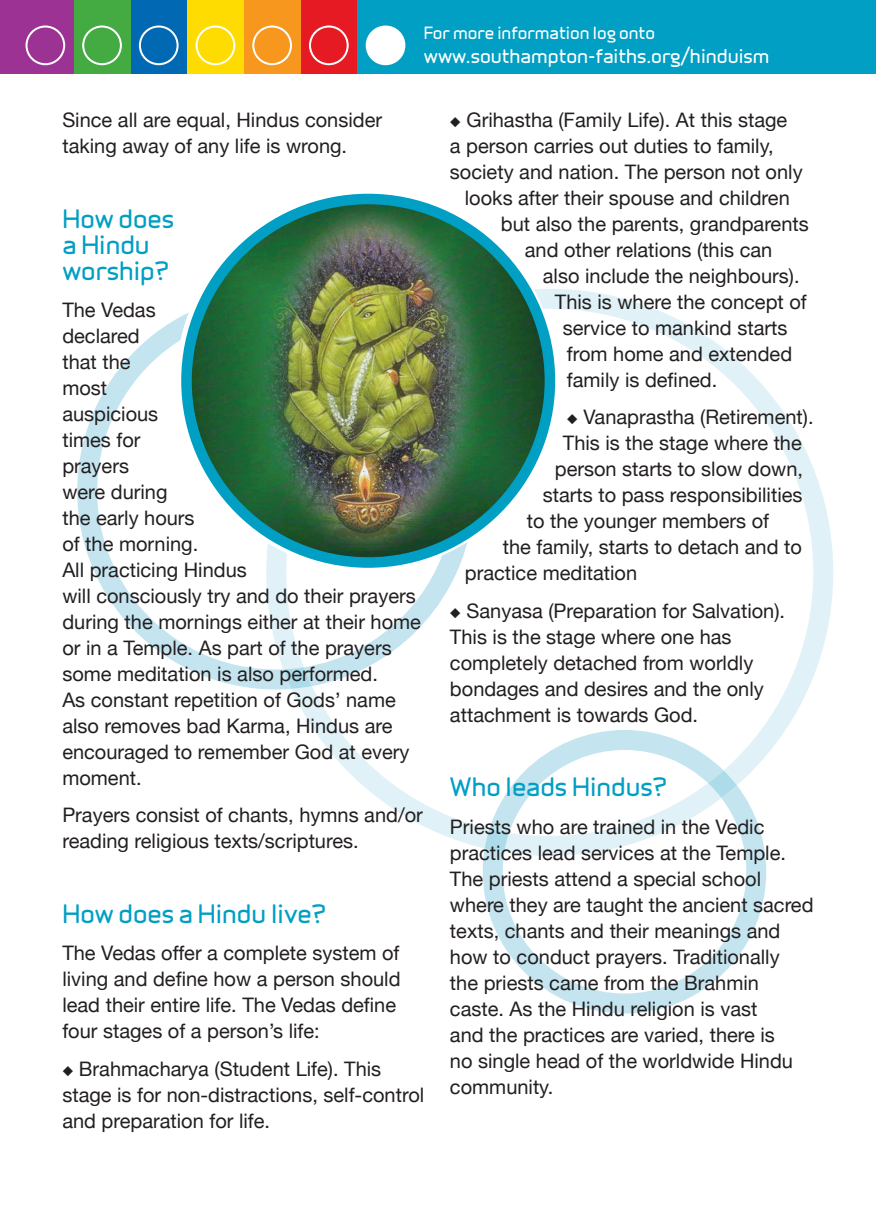
<style>
.page{position:relative;width:876px;height:1225px;background:#fff}
.page>*{position:absolute;margin:0;border:0;box-sizing:border-box;transform-origin:0 0}
.t1{font:24px/26px "Infinity T Bold";color:#009fc3}
.t2{font:20px/26px "Helvetica Neue";color:#231f20}
.t3{font:18px "Infinity T Bold";color:#fff}
.t4{font:16px "Infinity T Bold";color:#fff}
</style>
<div class="page">
<div style="left:0;top:0;width:876px;height:74px;background:#009fc3"></div>
<div style="left:300px;top:0;width:57px;height:74px;background:#e51a23"></div>
<div style="left:244px;top:0;width:56px;height:74px;background:#f7971d"></div>
<div style="left:187px;top:0;width:57px;height:74px;background:#ffdc01"></div>
<div style="left:130px;top:0;width:57px;height:74px;background:#0168b3"></div>
<div style="left:74px;top:0;width:56px;height:74px;background:#44aa42"></div>
<div style="left:0;top:0;width:74px;height:74px;background:#9c3293"></div>
<div style="left:26px;top:26px;width:39px;height:39px;border:2px solid #fff;border-radius:50%"></div>
<div style="left:82px;top:26px;width:40px;height:39px;border:2px solid #fff;border-radius:50%"></div>
<div style="left:139px;top:26px;width:40px;height:39px;border:2px solid #fff;border-radius:50%"></div>
<div style="left:196px;top:26px;width:39px;height:39px;border:2px solid #fff;border-radius:50%"></div>
<div style="left:252px;top:26px;width:40px;height:39px;border:2px solid #fff;border-radius:50%"></div>
<div style="left:309px;top:26px;width:40px;height:39px;border:2px solid #fff;border-radius:50%"></div>
<div style="left:367px;top:27px;width:37px;height:37px;background:#fff;border-radius:50%"></div>
<div style="left:366px;top:26px;width:39px;height:39px;border:2px solid #fff;border-radius:50%"></div>
<svg style="left:77px;top:316px;width:189px;height:373px"></svg>
<svg style="left:266px;top:289px;width:567px;height:559px"></svg>
<svg style="left:283px;top:667px;width:29px;height:22px"></svg>
<svg style="left:483px;top:730px;width:283px;height:283px"></svg>
<svg style="left:485px;top:770px;width:252px;height:82px"></svg>
<img style="left:186px;top:199px;width:364px;height:363px">
<div style="left:181px;top:194px;width:374px;height:374px;border:11px solid #009fc3;border-radius:50%"></div>
<p class="t4" style="left:424px;top:21px;width:233px">For more information log onto</p>
<p class="t3" style="left:424px;top:43px;width:347px">www.southampton-faiths.org/hinduism</p>
<p class="t2" style="left:62px;top:106px;width:321px">Since all are equal, Hindus consider taking away of any life is wrong.</p>
<p class="t1" style="left:62px;top:204px;width:113px">How does a Hindu worship?</p>
<p class="t2" style="left:62px;top:296px;width:360px">The Vedas<br>declared<br>that the<br>most<br>auspicious<br>times for<br>prayers<br>were during<br>the early hours<br>of the morning.<br>All practicing Hindus<br>will consciously try and do their prayers during the mornings either at their home or in a Temple. As part of the prayers some meditation is also performed.<br>As constant repetition of Gods’ name also removes bad Karma, Hindus are encouraged to remember God at every moment.</p>
<p class="t2" style="left:62px;top:802px;width:362px">Prayers consist of chants, hymns and/or reading religious texts/scriptures.</p>
<p class="t1" style="left:62px;top:899px;width:265px">How does a Hindu live?</p>
<p class="t2" style="left:62px;top:940px;width:340px">The Vedas offer a complete system of living and define how a person should lead their entire life. The Vedas define four stages of a person’s life:</p>
<p class="t2" style="left:62px;top:1055px;width:363px">◆ Brahmacharya (Student Life). This stage is for non-distractions, self-control and preparation for life.</p>
<p class="t2" style="left:450px;top:106px;width:339px">◆ Grihastha (Family Life). At this stage</p>
<p class="t2" style="left:450px;top:132px;width:325px">a person carries out duties to family,</p>
<p class="t2" style="left:450px;top:158px;width:354px">society and nation. The person not only</p>
<p class="t2" style="left:465px;top:184px;width:326px">looks after their spouse and children</p>
<p class="t2" style="left:501px;top:210px;width:309px">but also the parents, grandparents</p>
<p class="t2" style="left:525px;top:236px;width:249px">and other relations (this can</p>
<p class="t2" style="left:543px;top:262px;width:258px">also include the neighbours).</p>
<p class="t2" style="left:555px;top:288px;width:253px">This is where the concept of</p>
<p class="t2" style="left:563px;top:314px;width:226px">service to mankind starts</p>
<p class="t2" style="left:567px;top:340px;width:227px">from home and extended</p>
<p class="t2" style="left:567px;top:366px;width:152px">family is defined.</p>
<p class="t2" style="left:567px;top:404px;width:248px">◆ Vanaprastha (Retirement).</p>
<p class="t2" style="left:563px;top:430px;width:240px">This is the stage where the</p>
<p class="t2" style="left:555px;top:456px;width:250px">person starts to slow down,</p>
<p class="t2" style="left:543px;top:482px;width:261px">starts to pass responsibilities</p>
<p class="t2" style="left:527px;top:508px;width:244px">to the younger members of</p>
<p class="t2" style="left:503px;top:534px;width:300px">the family, starts to detach and to</p>
<p class="t2" style="left:465px;top:560px;width:174px">practice meditation</p>
<p class="t2" style="left:450px;top:597px;width:337px">◆ Sanyasa (Preparation for Salvation).<br>This is the stage where one has completely detached from worldly bondages and desires and the only attachment is towards God.</p>
<p class="t1" style="left:450px;top:772px;width:218px">Who leads Hindus?</p>
<p class="t2" style="left:450px;top:813px;width:365px">Priests who are trained in the Vedic practices lead services at the Temple.<br>The priests attend a special school where they are taught the ancient sacred texts, chants and their meanings and how to conduct prayers. Traditionally<br>the priests came from the Brahmin caste. As the Hindu religion is vast<br>and the practices are varied, there is<br>no single head of the worldwide Hindu community.</p>
</div>
